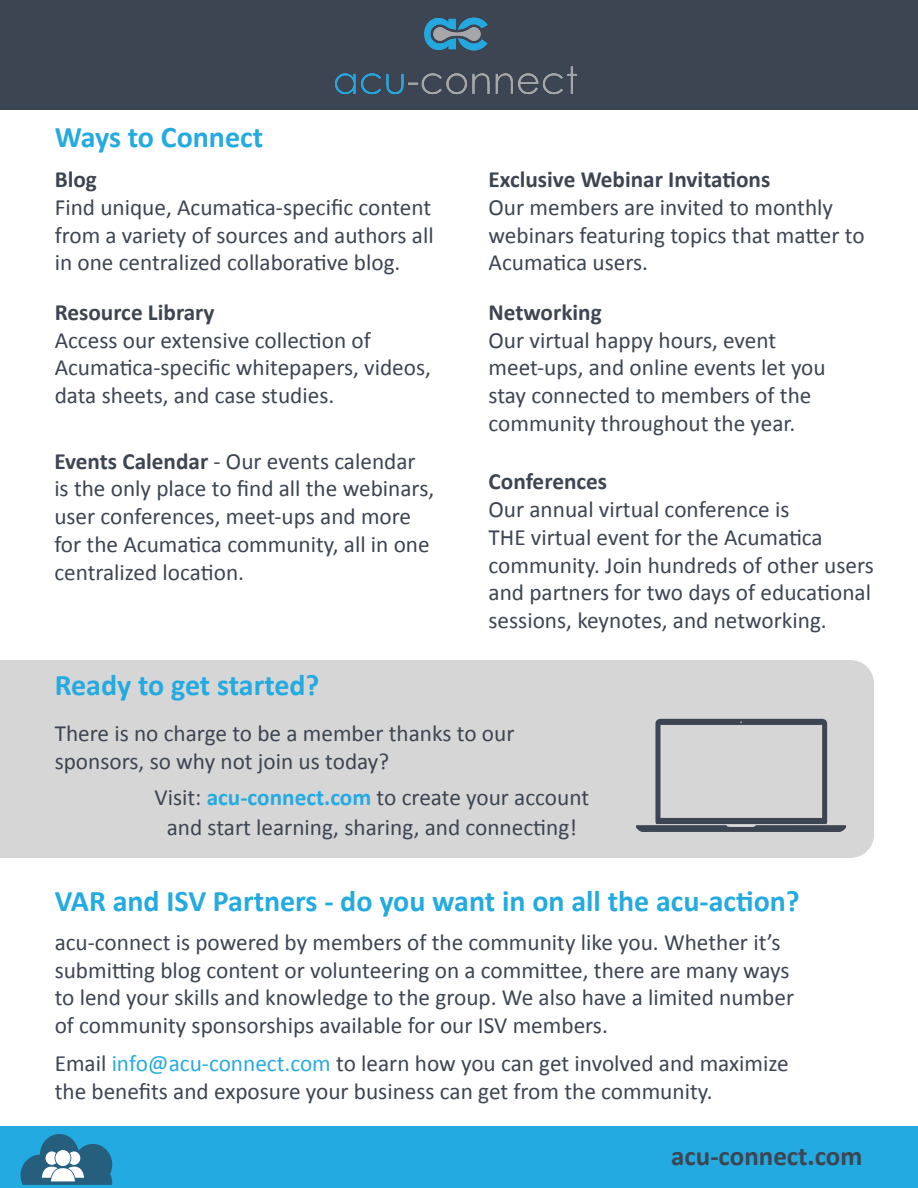
<style>
.page{position:relative;width:918px;height:1188px;background:#fff}
.page>*{position:absolute;margin:0;border:0;box-sizing:border-box;transform-origin:0 0}
.t1{font:700 30px "Calibri";color:#23aae0}
.t2{font:700 27px "Calibri";color:#3d4552}
.t3{font:23.25px/27.9px "Calibri";color:#3d4552}
.t4{font:700 23.25px "Calibri";color:#3d4552}
.s1{font-weight:700}
.s2{font-weight:700;color:#23aae0}
.s3{color:#26abe0}
</style>
<div class="page">
<div style="left:0;top:660px;width:874px;height:198px;background:#d6d6d6"></div>
<div style="left:0;top:1126px;width:918px;height:62px;background:#23aae0"></div>
<div style="left:0;top:0;width:918px;height:109px;background:#3d4552"></div>
<svg style="left:21px;top:1134px;width:91px;height:51px"></svg>
<div style="left:55px;top:1150px;width:15px;height:16px;background:#fff;border-radius:50%"></div>
<svg style="left:636px;top:719px;width:210px;height:113px;background:#b9bbbd"></svg>
<img style="left:334px;top:17px;width:243px;height:78px">
<p class="t1" style="left:55px;top:116px;width:210px">Ways to Connect</p>
<p class="t4" style="left:55px;top:163px;width:44px">Blog</p>
<p class="t3" style="left:55px;top:192px;width:381px;text-align:justify">Find unique, Acumatica-specific content from a variety of sources and authors all in one centralized collaborative blog.</p>
<p class="t4" style="left:55px;top:296px;width:161px">Resource Library</p>
<p class="t3" style="left:55px;top:325px;width:378px">Access our extensive collection of<br>Acumatica-specific whitepapers, videos, data sheets, and case studies.</p>
<p class="t3" style="left:54px;top:446px;width:381px"><span class="s1">Events Calendar</span> - Our events calendar is the only place to find all the webinars, user conferences, meet-ups and more for the Acumatica community, all in one centralized location.</p>
<p class="t1" style="left:55px;top:664px;width:266px">Ready to get started?</p>
<p class="t4" style="left:489px;top:163px;width:283px">Exclusive Webinar Invitations</p>
<p class="t3" style="left:489px;top:192px;width:378px">Our members are invited to monthly webinars featuring topics that matter to<br>Acumatica users.</p>
<p class="t4" style="left:489px;top:296px;width:115px">Networking</p>
<p class="t3" style="left:489px;top:325px;width:339px">Our virtual happy hours, event meet-ups, and online events let you stay connected to members of the community throughout the year.</p>
<p class="t4" style="left:489px;top:465px;width:120px">Conferences</p>
<p class="t3" style="left:489px;top:494px;width:387px">Our annual virtual conference is<br>THE virtual event for the Acumatica community. Join hundreds of other users and partners for two days of educational sessions, keynotes, and networking.</p>
<p class="t3" style="left:55px;top:718px;width:461px">There is no charge to be a member thanks to our sponsors, so why not join us today?</p>
<p class="t3" style="left:155px;top:781px;width:436px;line-height:30.6px;text-align:center">Visit: <span class="s2">acu-connect.com</span> to create your account and start learning, sharing, and connecting!</p>
<p class="t1" style="left:55px;top:879px;width:747px">VAR and ISV Partners - do you want in on all the acu-action?</p>
<p class="t3" style="left:55px;top:927px;width:741px">acu-connect is powered by members of the community like you. Whether it’s submitting blog content or volunteering on a committee, there are many ways to lend your skills and knowledge to the group. We also have a limited number of community sponsorships available for our ISV members.</p>
<p class="t3" style="left:55px;top:1048px;width:736px">Email <span class="s3">info@acu-connect.com</span> to learn how you can get involved and maximize the benefits and exposure your business can get from the community.</p>
<p class="t2" style="left:671px;top:1137px;width:193px">acu-connect.com</p>
</div>
